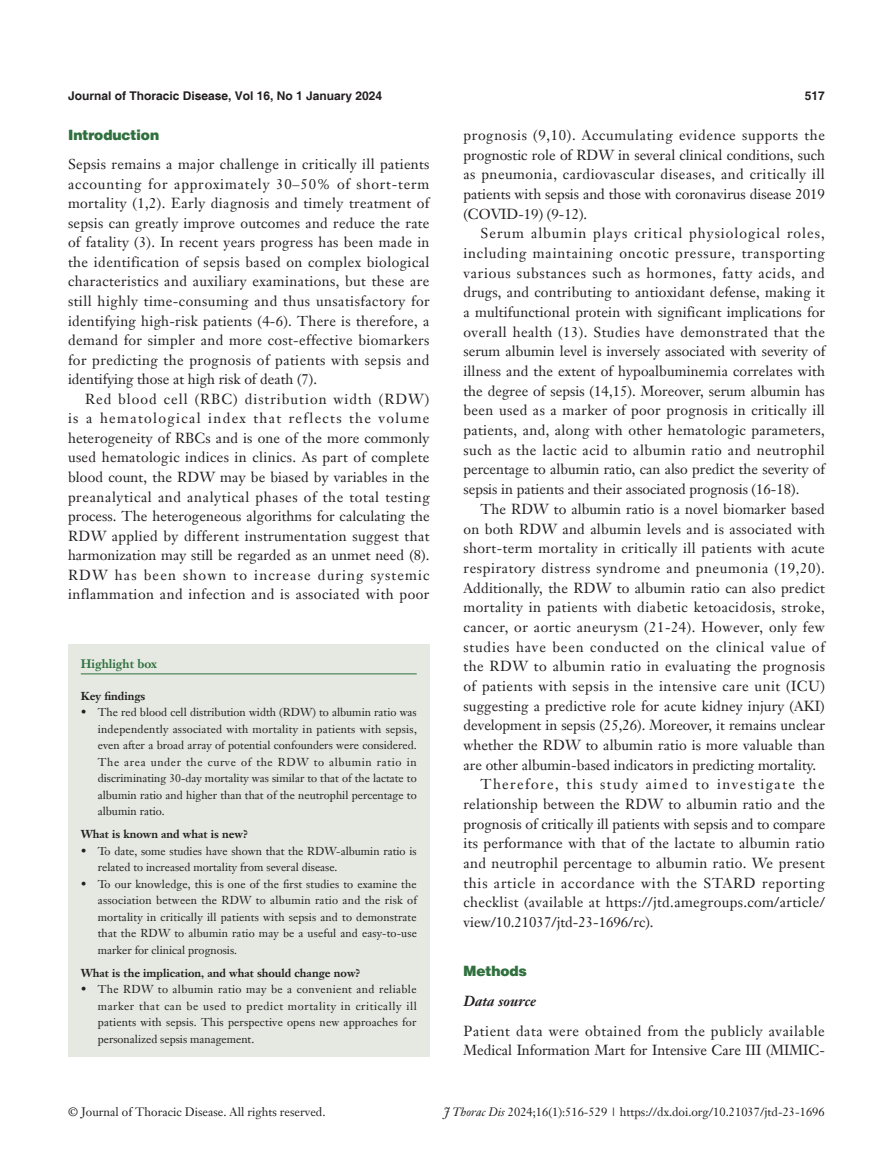
<style>
.page{position:relative;width:893px;height:1170px;background:#fff}
.page>*{position:absolute;margin:0;border:0;box-sizing:border-box;transform-origin:0 0}
.t1{font:14.25px/19.6px "Janson Text LT";color:#231f20;text-align:justify}
.t2{font:14.25px/19.6px "Janson Text LT";letter-spacing:.04em;color:#231f20}
._1ji-zhengti{font:900 14.25px "Helvetica";color:#30703e}
._2ji-6_5{font:italic 700 14.25px "Janson Text LT";color:#231f20}
._1ji-6_5{font:900 14.25px "Helvetica";color:#30703e}
.t3{font:12px "Janson Text LT";color:#231f20}
.t4{font:700 12px "Helvetica";color:#231f20}
.Cite{font:700 12px "Janson Text LT";color:#30703e}
.box-zhengwen{font:11.25px/16.5px "Janson Text LT";color:#231f20;text-align:justify}
.box-biaoti-1_5mm{font:700 11.25px "Janson Text LT";color:#231f20}
.box-biaoti{font:700 11.25px "Janson Text LT";color:#231f20}
.s1{font-style:italic}
</style>
<div class="page">
<div style="left:68px;top:644px;width:361px;height:413px;background:#e5e9e1"></div>
<hr style="left:81px;top:673px;width:336px;height:1px;background:#30703e">
<p class="t4" style="left:68px;top:88px;width:316px">Journal of Thoracic Disease, Vol 16, No 1 January 2024</p>
<p class="t4" style="left:805px;top:88px;width:22px">517</p>
<p class="_1ji-zhengti" style="left:68px;top:126px;width:93px">Introduction</p>
<p class="t1" style="left:68px;top:154px;width:363px">Sepsis remains a major challenge in critically ill patients accounting for approximately 30–50% of short-term mortality (1,2). Early diagnosis and timely treatment of sepsis can greatly improve outcomes and reduce the rate of fatality (3). In recent years progress has been made in the identification of sepsis based on complex biological characteristics and auxiliary examinations, but these are still highly time-consuming and thus unsatisfactory for identifying high-risk patients (4-6). There is therefore, a demand for simpler and more cost-effective biomarkers for predicting the prognosis of patients with sepsis and identifying those at high risk of death (7).</p>
<p class="t1" style="left:68px;top:389px;width:363px;text-indent:17px">Red blood cell (RBC) distribution width (RDW) is a hematological index that reflects the volume heterogeneity of RBCs and is one of the more commonly used hematologic indices in clinics. As part of complete blood count, the RDW may be biased by variables in the preanalytical and analytical phases of the total testing process. The heterogeneous algorithms for calculating the RDW applied by different instrumentation suggest that harmonization may still be regarded as an unmet need (8).<br>RDW has been shown to increase during systemic inflammation and infection and is associated with poor</p>
<p class="Cite" style="left:81px;top:655px;width:78px">Highlight box</p>
<p class="box-biaoti" style="left:81px;top:688px;width:66px">Key findings</p>
<p class="box-zhengwen" style="left:98px;top:704px;width:321px;text-indent:-17px">• The red blood cell distribution width (RDW) to albumin ratio was independently associated with mortality in patients with sepsis, even after a broad array of potential confounders were considered.<br>The area under the curve of the RDW to albumin ratio in discriminating 30-day mortality was similar to that of the lactate to albumin ratio and higher than that of the neutrophil percentage to albumin ratio.</p>
<p class="box-biaoti-1_5mm" style="left:81px;top:827px;width:169px">What is known and what is new?</p>
<p class="box-zhengwen" style="left:98px;top:842px;width:320px;text-indent:-17px">• To date, some studies have shown that the RDW-albumin ratio is related to increased mortality from several disease.</p>
<p class="box-zhengwen" style="left:98px;top:875px;width:321px;text-indent:-17px">• To our knowledge, this is one of the first studies to examine the association between the RDW to albumin ratio and the risk of mortality in critically ill patients with sepsis and to demonstrate that the RDW to albumin ratio may be a useful and easy-to-use marker for clinical prognosis.</p>
<p class="box-biaoti-1_5mm" style="left:81px;top:965px;width:281px">What is the implication, and what should change now?</p>
<p class="box-zhengwen" style="left:98px;top:981px;width:320px;text-indent:-17px">• The RDW to albumin ratio may be a convenient and reliable marker that can be used to predict mortality in critically ill patients with sepsis. This perspective opens new approaches for personalized sepsis management.</p>
<p class="t1" style="left:463px;top:125px;width:363px">prognosis (9,10). Accumulating evidence supports the prognostic role of RDW in several clinical conditions, such as pneumonia, cardiovascular diseases, and critically ill patients with sepsis and those with coronavirus disease 2019 (COVID-19) (9-12).</p>
<p class="t1" style="left:463px;top:223px;width:363px;text-indent:17px">Serum albumin plays critical physiological roles, including maintaining oncotic pressure, transporting various substances such as hormones, fatty acids, and drugs, and contributing to antioxidant defense, making it a multifunctional protein with significant implications for overall health (13). Studies have demonstrated that the serum albumin level is inversely associated with severity of illness and the extent of hypoalbuminemia correlates with the degree of sepsis (14,15). Moreover, serum albumin has been used as a marker of poor prognosis in critically ill patients, and, along with other hematologic parameters, such as the lactic acid to albumin ratio and neutrophil percentage to albumin ratio, can also predict the severity of sepsis in patients and their associated prognosis (16-18).</p>
<p class="t1" style="left:463px;top:499px;width:363px;text-indent:17px">The RDW to albumin ratio is a novel biomarker based on both RDW and albumin levels and is associated with short-term mortality in critically ill patients with acute respiratory distress syndrome and pneumonia (19,20).<br>Additionally, the RDW to albumin ratio can also predict mortality in patients with diabetic ketoacidosis, stroke, cancer, or aortic aneurysm (21-24). However, only few studies have been conducted on the clinical value of the RDW to albumin ratio in evaluating the prognosis of patients with sepsis in the intensive care unit (ICU) suggesting a predictive role for acute kidney injury (AKI) development in sepsis (25,26). Moreover, it remains unclear whether the RDW to albumin ratio is more valuable than are other albumin-based indicators in predicting mortality.</p>
<p class="t1" style="left:463px;top:774px;width:363px;text-indent:17px">Therefore, this study aimed to investigate the relationship between the RDW to albumin ratio and the prognosis of critically ill patients with sepsis and to compare its performance with that of the lactate to albumin ratio and neutrophil percentage to albumin ratio. We present this article in accordance with the STARD reporting checklist (available at https://jtd.amegroups.com/article/ view/10.21037/jtd-23-1696/rc).</p>
<p class="_1ji-6_5" style="left:463px;top:961px;width:65px">Methods</p>
<p class="_2ji-6_5" style="left:463px;top:991px;width:74px">Data source</p>
<p class="t2" style="left:463px;top:1020px;width:363px">Patient data were obtained from the publicly available<br>Medical Information Mart for Intensive Care III (MIMIC-</p>
<p class="t3" style="left:68px;top:1104px;width:259px">© Journal of Thoracic Disease. All rights reserved.</p>
<p class="t3" style="left:444px;top:1104px;width:382px"><span class="s1">J Thorac Dis</span> 2024;16(1):516-529 | https://dx.doi.org/10.21037/jtd-23-1696</p>
</div>
